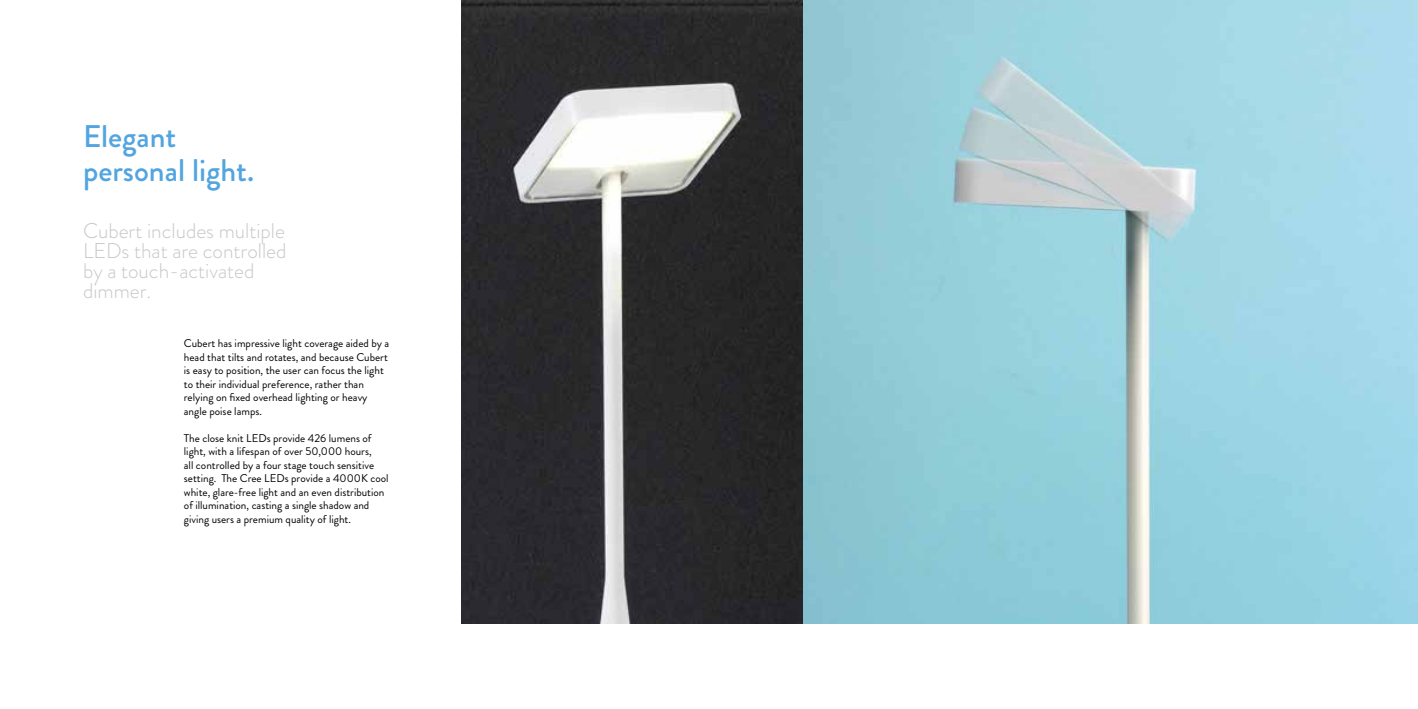
<style>
.page{position:relative;width:1418px;height:709px;background:#fff}
.page>*{position:absolute;margin:0;border:0;box-sizing:border-box;transform-origin:0 0}
.t1{font:500 31.25px/33.8px "Brandon Grotesque";color:#52a5e0}
.t2{font:300 21.25px/20px "Brandon Grotesque";color:#c6c7c8}
.t3{font:11.25px/13.5px "Brandon Grotesque";color:#000}
</style>
<div class="page">
<img style="left:462px;top:0;width:955px;height:624px">
<h1 class="t1" style="left:83px;top:120px;width:173px">Elegant personal light.</h1>
<h2 class="t2" style="left:83px;top:221px;width:205px">Cubert includes multiple<br>LEDs that are controlled by a touch-activated dimmer.</h2>
<p class="t3" style="left:184px;top:337px;width:207px">Cubert has impressive light coverage aided by a head that tilts and rotates, and because Cubert is easy to position, the user can focus the light to their individual preference, rather than relying on fixed overhead lighting or heavy angle poise lamps.</p>
<p class="t3" style="left:184px;top:431px;width:206px">The close knit LEDs provide 426 lumens of light, with a lifespan of over 50,000 hours,<br>all controlled by a four stage touch sensitive setting. The Cree LEDs provide a 4000K cool white, glare-free light and an even distribution of illumination, casting a single shadow and giving users a premium quality of light.</p>
</div>
